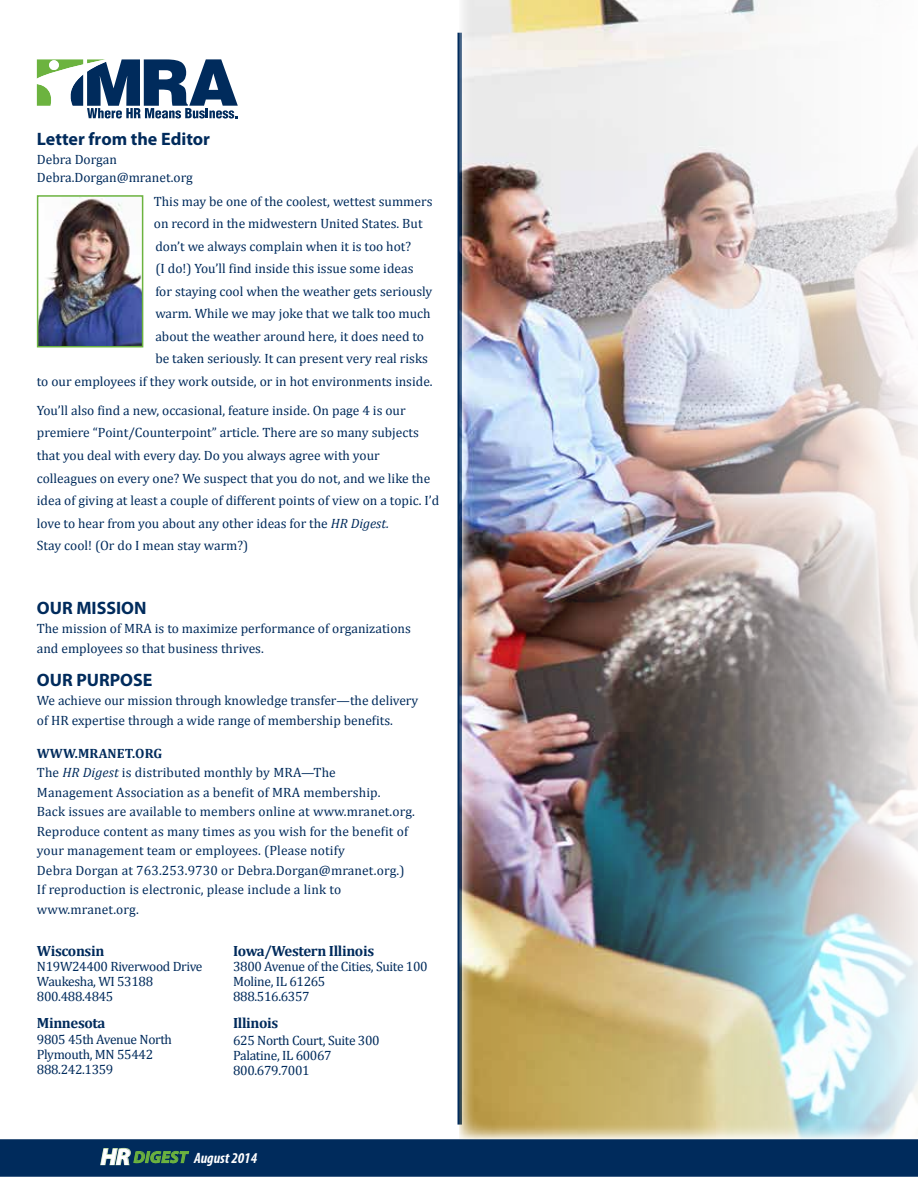
<style>
.page{position:relative;width:918px;height:1188px;background:#fff}
.page>*{position:absolute;margin:0;border:0;box-sizing:border-box;transform-origin:0 0}
.t1{font:700 18px "Myriad";color:#002b5c}
.t2{font:700 18px "Myriad Pro";color:#002b5c}
.t3{font:italic 700 condensed 15px "Myriad Pro";color:#fff}
.t4{font:700 14.85px "Cambria";letter-spacing:-.025em;color:#002b5c}
.t5{font:13.5px/19.5px "Cambria";color:#002b5c}
.t6{font:13.5px/15px "Cambria";letter-spacing:-.025em;color:#002b5c}
.s1{font-style:italic}
.s2{font-weight:700}
.s3{font-weight:900;font-stretch:normal;font-size:24px}
.s4{font-stretch:normal;font-size:16.35px;color:#6cb33f}
</style>
<div class="page">
<div style="left:0;top:1139px;width:918px;height:38px;background:#002b5c"></div>
<svg style="left:100px;top:1147px;width:89px;height:19px"></svg>
<hr style="left:458px;top:33px;width:4px;height:1092px;background:#002b5c">
<svg style="left:37px;top:59px;width:201px;height:60px"></svg>
<img style="left:36px;top:195px;width:108px;height:153px">
<img style="left:459px;top:0;width:459px;height:1139px">
<h1 class="t2" style="left:37px;top:127px;width:175px">Letter from the Editor</h1>
<p class="t5" style="left:37px;top:151px;width:157px;line-height:18px">Debra Dorgan<br>Debra.Dorgan@mranet.org</p>
<p class="t5" style="left:154px;top:191px;width:280px">This may be one of the coolest, wettest summers</p>
<p class="t5" style="left:154px;top:214px;width:270px">on record in the midwestern United States. But</p>
<p class="t5" style="left:155px;top:236px;width:257px">don’t we always complain when it is too hot?</p>
<p class="t5" style="left:155px;top:259px;width:260px">(I do!) You’ll find inside this issue some ideas</p>
<p class="t5" style="left:155px;top:281px;width:278px">for staying cool when the weather gets seriously</p>
<p class="t5" style="left:155px;top:304px;width:277px">warm. While we may joke that we talk too much</p>
<p class="t5" style="left:155px;top:326px;width:270px">about the weather around here, it does need to</p>
<p class="t5" style="left:155px;top:349px;width:274px">be taken seriously. It can present very real risks</p>
<p class="t5" style="left:37px;top:371px;width:397px">to our employees if they work outside, or in hot environments inside.</p>
<p class="t5" style="left:37px;top:399px;width:404px;line-height:22.5px">You’ll also find a new, occasional, feature inside. On page 4 is our premiere “Point/Counterpoint” article. There are so many subjects that you deal with every day. Do you always agree with your colleagues on every one? We suspect that you do not, and we like the idea of giving at least a couple of different points of view on a topic. I’d love to hear from you about any other ideas for the <span class="s1">HR Digest.<br></span>Stay cool! (Or do I mean stay warm?)</p>
<h1 class="t1" style="left:37px;top:599px;width:111px">OUR MISSION</h1>
<p class="t5" style="left:37px;top:619px;width:375px">The mission of MRA is to maximize performance of organizations and employees so that business thrives.</p>
<h1 class="t1" style="left:37px;top:671px;width:117px">OUR PURPOSE</h1>
<p class="t5" style="left:37px;top:691px;width:383px">We achieve our mission through knowledge transfer—the delivery of HR expertise through a wide range of membership benefits.</p>
<p class="t5" style="left:37px;top:744px;width:380px"><span class="s2">WWW.MRANET.ORG<br></span>The <span class="s1">HR Digest</span> is distributed monthly by MRA—The Management Association as a benefit of MRA membership.<br>Back issues are available to members online at www.mranet.org.<br>Reproduce content as many times as you wish for the benefit of your management team or employees. (Please notify<br>Debra Dorgan at 763.253.9730 or Debra.Dorgan@mranet.org.)<br>If reproduction is electronic, please include a link to www.mranet.org.</p>
<p class="t4" style="left:37px;top:940px;width:69px">Wisconsin</p>
<p class="t6" style="left:37px;top:959px;width:167px">N19W24400 Riverwood Drive<br>Waukesha, WI 53188<br>800.488.4845</p>
<p class="t4" style="left:37px;top:1012px;width:70px">Minnesota</p>
<p class="t6" style="left:37px;top:1032px;width:137px">9805 45th Avenue North<br>Plymouth, MN 55442<br>888.242.1359</p>
<p class="t4" style="left:233px;top:940px;width:143px">Iowa/Western Illinois</p>
<p class="t6" style="left:233px;top:959px;width:196px">3800 Avenue of the Cities, Suite 100<br>Moline, IL 61265<br>888.516.6357</p>
<p class="t4" style="left:233px;top:1013px;width:47px">Illinois</p>
<p class="t6" style="left:233px;top:1032px;width:148px">625 North Court, Suite 300<br>Palatine, IL 60067<br>800.679.7001</p>
<p class="t3" style="left:100px;top:1148px;width:158px"><span class="s3">HR</span> <span class="s4">DIGEST</span> August 2014</p>
</div>
